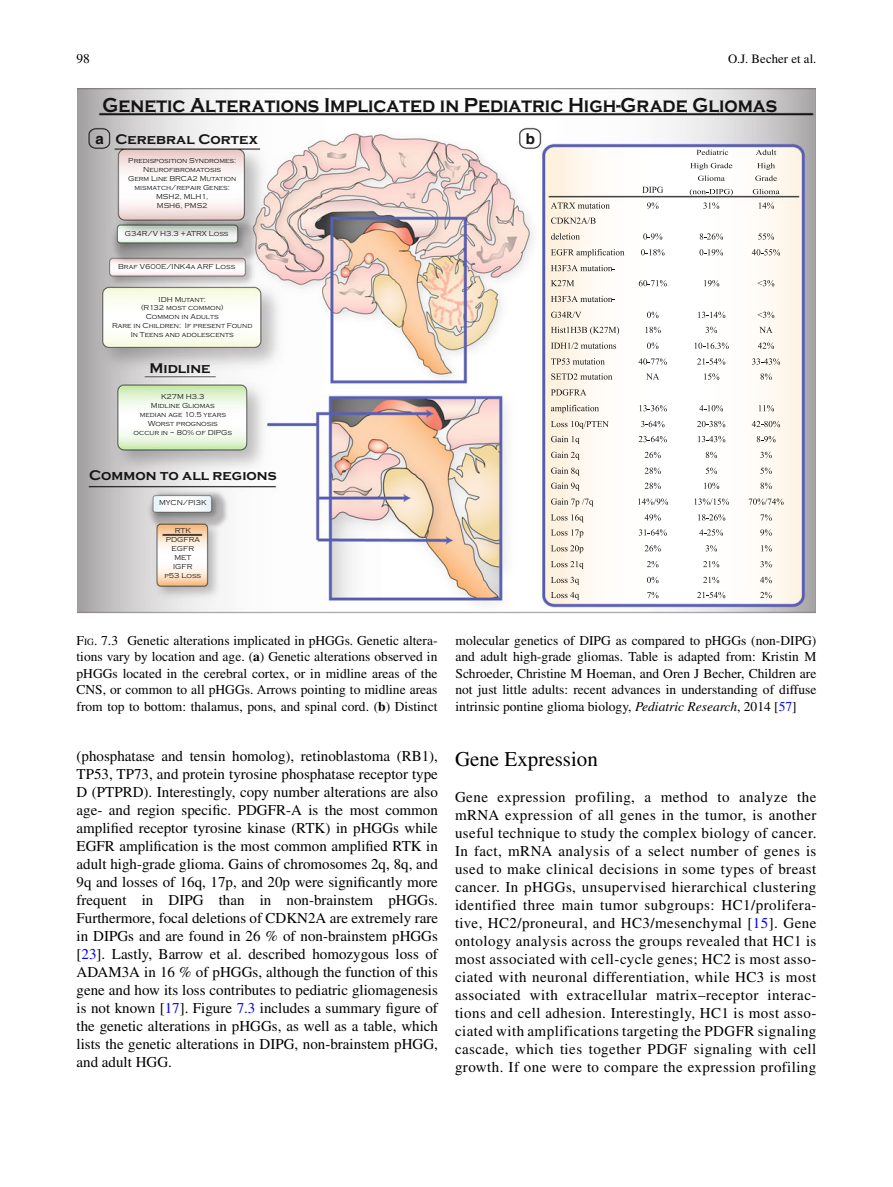
<style>
.page{position:relative;width:893px;height:1187px;background:#fff}
.page>*{position:absolute;margin:0;border:0;box-sizing:border-box;transform-origin:0 0}
.t1{font:700 21px "Vnlnll Copperplate Gothic";color:#131413;scale:.89 1}
.t2{font:21px "Nbvbgg Times";color:#000}
.t3{font:15px/18px "Nbvbgg Times";letter-spacing:.005em;color:#000;text-align:justify}
.t4{font:700 15px "Jpfvbt Helvetica";color:#131413}
.t5{font:700 14.55px "Vnlnll Copperplate Gothic";color:#131413}
.t6{font:13.5px/16.5px "Nbvbgg Times";color:#000;text-align:justify}
.t7{font:12.75px "Nbvbgg Times";letter-spacing:.005em;color:#000}
.t8{font:300 7.35px/8.9px "Jmvvms Copperplate Gothic";color:#131413;text-align:center}
.s1{font-size:9.45px}
.s2{font-family:"Bpwdym Times";font-weight:700}
.s3{font-family:"Lpbgwf Times";font-style:italic}
.s4{color:#0000fa}
</style>
<div class="page">
<img style="left:77px;top:89px;width:739px;height:525px">
<svg style="left:642px;top:187px;width:21px;height:6px"></svg>
<svg style="left:696px;top:149px;width:32px;height:6px"></svg>
<svg style="left:690px;top:163px;width:42px;height:18px"></svg>
<svg style="left:690px;top:189px;width:43px;height:7px"></svg>
<svg style="left:756px;top:149px;width:20px;height:6px"></svg>
<svg style="left:755px;top:163px;width:22px;height:18px"></svg>
<svg style="left:753px;top:189px;width:27px;height:5px"></svg>
<svg style="left:551px;top:202px;width:59px;height:7px"></svg>
<svg style="left:647px;top:202px;width:11px;height:7px"></svg>
<svg style="left:703px;top:202px;width:16px;height:7px"></svg>
<svg style="left:759px;top:202px;width:15px;height:7px"></svg>
<svg style="left:551px;top:217px;width:45px;height:7px"></svg>
<svg style="left:551px;top:233px;width:29px;height:6px"></svg>
<svg style="left:643px;top:233px;width:19px;height:7px"></svg>
<svg style="left:700px;top:233px;width:23px;height:7px"></svg>
<svg style="left:758px;top:233px;width:16px;height:7px"></svg>
<svg style="left:551px;top:249px;width:73px;height:8px"></svg>
<svg style="left:641px;top:249px;width:23px;height:6px"></svg>
<svg style="left:699px;top:249px;width:24px;height:6px"></svg>
<svg style="left:752px;top:249px;width:28px;height:6px"></svg>
<svg style="left:551px;top:265px;width:64px;height:6px"></svg>
<svg style="left:551px;top:280px;width:23px;height:6px"></svg>
<svg style="left:639px;top:280px;width:28px;height:6px"></svg>
<svg style="left:704px;top:280px;width:15px;height:6px"></svg>
<svg style="left:758px;top:280px;width:16px;height:6px"></svg>
<svg style="left:551px;top:296px;width:64px;height:6px"></svg>
<svg style="left:551px;top:311px;width:30px;height:7px"></svg>
<svg style="left:647px;top:312px;width:11px;height:6px"></svg>
<svg style="left:698px;top:312px;width:27px;height:6px"></svg>
<svg style="left:758px;top:312px;width:16px;height:6px"></svg>
<svg style="left:551px;top:326px;width:68px;height:9px"></svg>
<svg style="left:645px;top:327px;width:16px;height:6px"></svg>
<svg style="left:706px;top:327px;width:11px;height:6px"></svg>
<svg style="left:759px;top:327px;width:13px;height:6px"></svg>
<svg style="left:551px;top:342px;width:65px;height:7px"></svg>
<svg style="left:647px;top:342px;width:11px;height:7px"></svg>
<svg style="left:695px;top:342px;width:34px;height:7px"></svg>
<svg style="left:758px;top:342px;width:16px;height:7px"></svg>
<svg style="left:551px;top:358px;width:54px;height:6px"></svg>
<svg style="left:638px;top:358px;width:29px;height:7px"></svg>
<svg style="left:697px;top:358px;width:28px;height:7px"></svg>
<svg style="left:752px;top:358px;width:28px;height:7px"></svg>
<svg style="left:551px;top:373px;width:61px;height:6px"></svg>
<svg style="left:646px;top:373px;width:13px;height:6px"></svg>
<svg style="left:704px;top:373px;width:15px;height:7px"></svg>
<svg style="left:760px;top:373px;width:12px;height:7px"></svg>
<svg style="left:551px;top:389px;width:35px;height:6px"></svg>
<svg style="left:551px;top:405px;width:48px;height:8px"></svg>
<svg style="left:639px;top:405px;width:28px;height:6px"></svg>
<svg style="left:699px;top:405px;width:24px;height:6px"></svg>
<svg style="left:759px;top:405px;width:15px;height:6px"></svg>
<svg style="left:551px;top:421px;width:58px;height:8px"></svg>
<svg style="left:641px;top:421px;width:23px;height:6px"></svg>
<svg style="left:697px;top:421px;width:28px;height:6px"></svg>
<svg style="left:752px;top:421px;width:28px;height:6px"></svg>
<svg style="left:551px;top:436px;width:29px;height:8px"></svg>
<svg style="left:639px;top:436px;width:28px;height:6px"></svg>
<svg style="left:698px;top:436px;width:27px;height:6px"></svg>
<svg style="left:757px;top:436px;width:18px;height:6px"></svg>
<svg style="left:551px;top:451px;width:29px;height:9px"></svg>
<svg style="left:645px;top:452px;width:16px;height:6px"></svg>
<svg style="left:706px;top:452px;width:11px;height:6px"></svg>
<svg style="left:760px;top:452px;width:12px;height:6px"></svg>
<svg style="left:551px;top:467px;width:29px;height:8px"></svg>
<svg style="left:645px;top:467px;width:16px;height:7px"></svg>
<svg style="left:706px;top:467px;width:11px;height:7px"></svg>
<svg style="left:760px;top:467px;width:12px;height:7px"></svg>
<svg style="left:551px;top:482px;width:29px;height:8px"></svg>
<svg style="left:645px;top:482px;width:16px;height:7px"></svg>
<svg style="left:704px;top:482px;width:15px;height:7px"></svg>
<svg style="left:760px;top:482px;width:12px;height:7px"></svg>
<svg style="left:551px;top:498px;width:42px;height:8px"></svg>
<svg style="left:638px;top:498px;width:30px;height:7px"></svg>
<svg style="left:694px;top:498px;width:35px;height:7px"></svg>
<svg style="left:748px;top:498px;width:36px;height:7px"></svg>
<svg style="left:551px;top:514px;width:33px;height:8px"></svg>
<svg style="left:645px;top:514px;width:16px;height:6px"></svg>
<svg style="left:698px;top:514px;width:27px;height:6px"></svg>
<svg style="left:760px;top:514px;width:12px;height:6px"></svg>
<svg style="left:551px;top:529px;width:32px;height:8px"></svg>
<svg style="left:639px;top:529px;width:28px;height:6px"></svg>
<svg style="left:699px;top:529px;width:24px;height:6px"></svg>
<svg style="left:760px;top:529px;width:12px;height:6px"></svg>
<svg style="left:551px;top:545px;width:32px;height:8px"></svg>
<svg style="left:645px;top:545px;width:16px;height:6px"></svg>
<svg style="left:706px;top:545px;width:11px;height:6px"></svg>
<svg style="left:761px;top:545px;width:11px;height:6px"></svg>
<svg style="left:551px;top:561px;width:33px;height:8px"></svg>
<svg style="left:647px;top:561px;width:11px;height:6px"></svg>
<svg style="left:703px;top:561px;width:16px;height:6px"></svg>
<svg style="left:760px;top:561px;width:12px;height:6px"></svg>
<svg style="left:551px;top:576px;width:28px;height:9px"></svg>
<svg style="left:647px;top:576px;width:11px;height:7px"></svg>
<svg style="left:703px;top:576px;width:16px;height:7px"></svg>
<svg style="left:760px;top:576px;width:12px;height:7px"></svg>
<svg style="left:551px;top:592px;width:28px;height:8px"></svg>
<svg style="left:647px;top:592px;width:11px;height:6px"></svg>
<svg style="left:697px;top:592px;width:28px;height:6px"></svg>
<svg style="left:760px;top:592px;width:12px;height:6px"></svg>
<p class="t6" style="left:77px;top:51px;width:15px">98</p>
<p class="t7" style="left:728px;top:54px;width:90px">O.J. Becher et al.</p>
<h1 class="t1" style="left:103px;top:92px;width:760px">Genetic Alterations Implicated in Pediatric High-Grade Gliomas</h1>
<p class="t4" style="left:96px;top:129px;width:10px">a</p>
<p class="t4" style="left:526px;top:129px;width:11px">b</p>
<p class="t5" style="left:115px;top:130px;width:144px">Cerebral Cortex</p>
<p class="t8" style="left:128px;top:156px;width:110px">Predisposition Syndromes:<br>Neurofibromatosis<br>Germ Line BRCA2 Mutation mismatch/repair Genes:<br>MSH2, MLH1,<br>MSH6, PMS2</p>
<p class="t8" style="left:125px;top:229px;width:105px">G34R/V H3.3 +ATRX Loss</p>
<p class="t8" style="left:118px;top:262px;width:119px">Braf V600E/INK4a ARF Loss</p>
<p class="t8" style="left:112px;top:294px;width:142px">IDH Mutant:<br>(R132 most common)<br>Common in Adults<br>Rare in Children: If present Found<br>In Teens and adolescents</p>
<p class="t5" style="left:150px;top:359px;width:63px">Midline</p>
<p class="t8" style="left:134px;top:392px;width:100px">K27M H3.3<br>Midline Gliomas<br>median age 10.5 years<br>Worst prognosis<br>occur in ~ 80% of DIPGs</p>
<p class="t5" style="left:89px;top:466px;width:189px">Common to all regions</p>
<p class="t8" style="left:159px;top:498px;width:49px">MYCN/PI3K</p>
<p class="t8" style="left:164px;top:526px;width:38px">RTK<br>PDGFRA<br>EGFR<br>MET<br>IGFR<br>p53 Loss</p>
<p class="t6" style="left:77px;top:633px;width:362px">F<span class="s1">IG</span>. 7.3 Genetic alterations implicated in pHGGs. Genetic altera&shy;tions vary by location and age. ( <span class="s2">a</span> ) Genetic alterations observed in pHGGs located in the cerebral cortex, or in midline areas of the CNS, or common to all pHGGs. Arrows pointing to midline areas from top to bottom: thalamus, pons, and spinal cord. ( <span class="s2">b</span> ) Distinct</p>
<p class="t6" style="left:455px;top:633px;width:362px">molecular genetics of DIPG as compared to pHGGs (non-DIPG) and adult high-grade gliomas. Table is adapted from: Kristin M Schroeder, Christine M Hoeman, and Oren J Becher, Children are not just little adults: recent advances in understanding of diffuse intrinsic pontine glioma biology, <span class="s3">Pediatric Research</span> , 2014 [ <span class="s4">57</span> ]</p>
<p class="t3" style="left:77px;top:748px;width:363px">(phosphatase and tensin homolog), retinoblastoma (RB1), TP53, TP73, and protein tyrosine phosphatase receptor type D (PTPRD). Interestingly, copy number alterations are also age- and region specific. PDGFR-A is the most common amplified receptor tyrosine kinase (RTK) in pHGGs while EGFR amplification is the most common amplified RTK in adult high-grade glioma. Gains of chromosomes 2q, 8q, and 9q and losses of 16q, 17p, and 20p were significantly more frequent in DIPG than in non-brainstem pHGGs.<br>Furthermore, focal deletions of CDKN2A are extremely rare in DIPGs and are found in 26 % of non-brainstem pHGGs [ <span class="s4">23</span> ]. Lastly, Barrow et al. described homozygous loss of ADAM3A in 16 % of pHGGs, although the function of this gene and how its loss contributes to pediatric gliomagenesis is not known [ <span class="s4">17</span> ]. Figure <span class="s4">7.3</span> includes a summary figure of the genetic alterations in pHGGs, as well as a table, which lists the genetic alterations in DIPG, non-brainstem pHGG, and adult HGG.</p>
<h1 class="t2" style="left:455px;top:751px;width:144px">Gene Expression</h1>
<p class="t3" style="left:455px;top:789px;width:363px">Gene expression profiling, a method to analyze the mRNA expression of all genes in the tumor, is another useful technique to study the complex biology of cancer.<br>In fact, mRNA analysis of a select number of genes is used to make clinical decisions in some types of breast cancer. In pHGGs, unsupervised hierarchical clustering identified three main tumor subgroups: HC1/prolifera&shy;tive, HC2/proneural, and HC3/mesenchymal [ <span class="s4">15</span> ]. Gene ontology analysis across the groups revealed that HC1 is most associated with cell-cycle genes; HC2 is most asso&shy;ciated with neuronal differentiation, while HC3 is most associated with extracellular matrix–receptor interac&shy;tions and cell adhesion. Interestingly, HC1 is most asso&shy;ciated with amplifications targeting the PDGFR signaling cascade, which ties together PDGF signaling with cell growth. If one were to compare the expression profiling</p>
</div>
